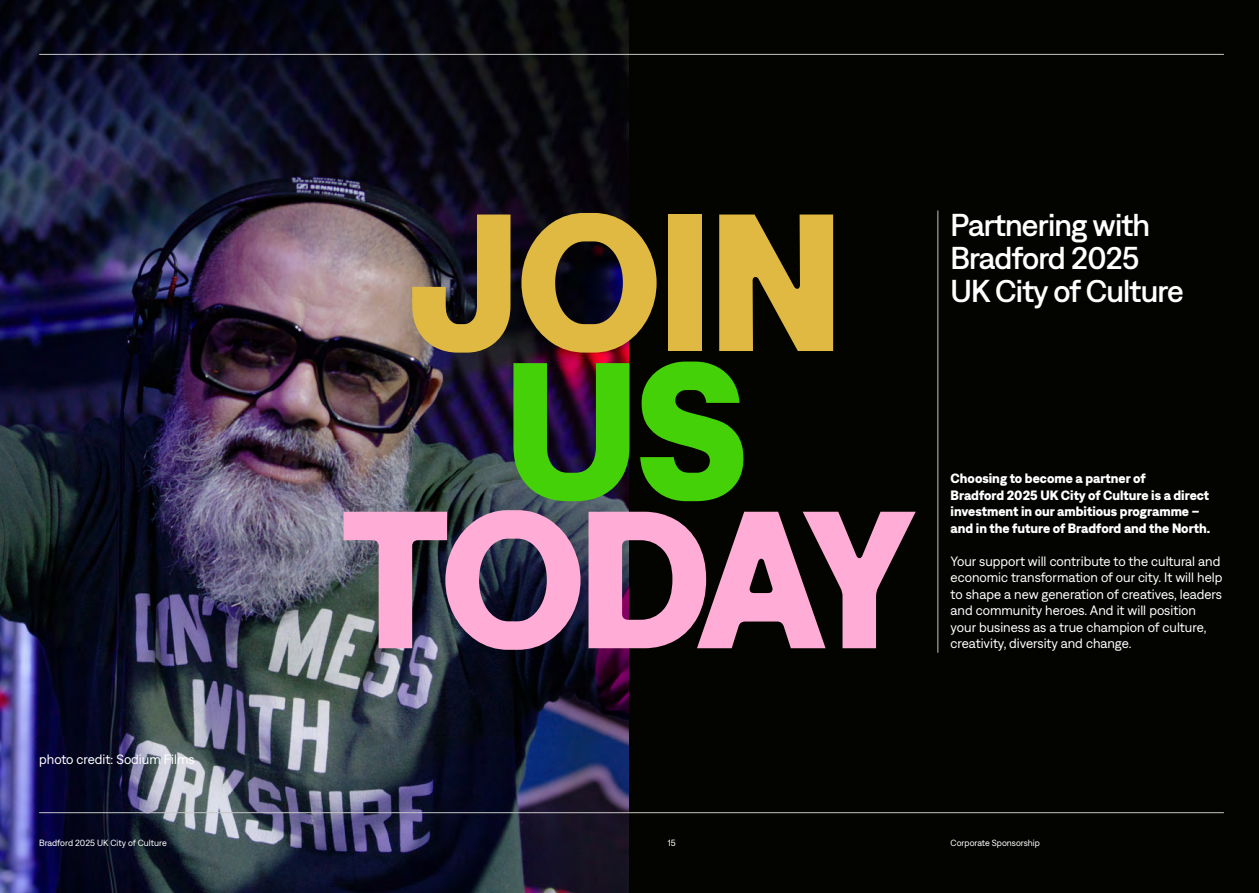
<style>
.page{position:relative;width:1259px;height:893px;background:#fff}
.page>*{position:absolute;margin:0;border:0;box-sizing:border-box;transform-origin:0 0}
.t1{font:700 195px "Denim INK";letter-spacing:-.07em;color:#ffadd6}
.t2{font:700 195px "Denim INK";color:#e0b942}
.t3{font:700 195px "Denim INK";color:#45d108}
.t4{font:500 31.5px/33px "Denim INK";letter-spacing:-.025em;color:#fff}
.t5{font:13.5px/16.5px "Denim INK";color:#fff}
.t6{font:700 13.5px/16.5px "Denim INK";color:#fff}
.t7{font:9px "Denim INK";color:#fff}
</style>
<div class="page">
<img style="left:0;top:0;width:629px;height:893px">
<div style="left:629px;top:0;width:630px;height:893px;background:#030300"></div>
<hr style="left:39px;top:812px;width:1185px;height:1px;background:#c6c6c6">
<hr style="left:937px;top:210px;width:1px;height:443px;background:#c6c6c6">
<hr style="left:39px;top:54px;width:1185px;height:1px;background:#c6c6c6">
<p class="t5" style="left:39px;top:750px;width:157px">photo credit: Sodium Films</p>
<h1 class="t2" style="left:408px;top:138px;width:437px">JOIN</h1>
<h1 class="t3" style="left:504px;top:286px;width:247px">US</h1>
<h1 class="t1" style="left:340px;top:435px;width:579px">TODAY</h1>
<h2 class="t4" style="left:950px;top:206px;width:235px">Partnering with<br>Bradford 2025<br>UK City of Culture</h2>
<p class="t6" style="left:950px;top:469px;width:261px">Choosing to become a partner of<br>Bradford 2025 UK City of Culture is a direct investment in our ambitious programme – and in the future of Bradford and the North.</p>
<p class="t5" style="left:950px;top:552px;width:273px">Your support will contribute to the cultural and economic transformation of our city. It will help to shape a new generation of creatives, leaders and community heroes. And it will position your business as a true champion of culture, creativity, diversity and change.</p>
<p class="t7" style="left:39px;top:836px;width:129px">Bradford 2025 UK City of Culture</p>
<p class="t7" style="left:668px;top:836px;width:9px">15</p>
<p class="t7" style="left:950px;top:836px;width:91px">Corporate Sponsorship</p>
</div>
